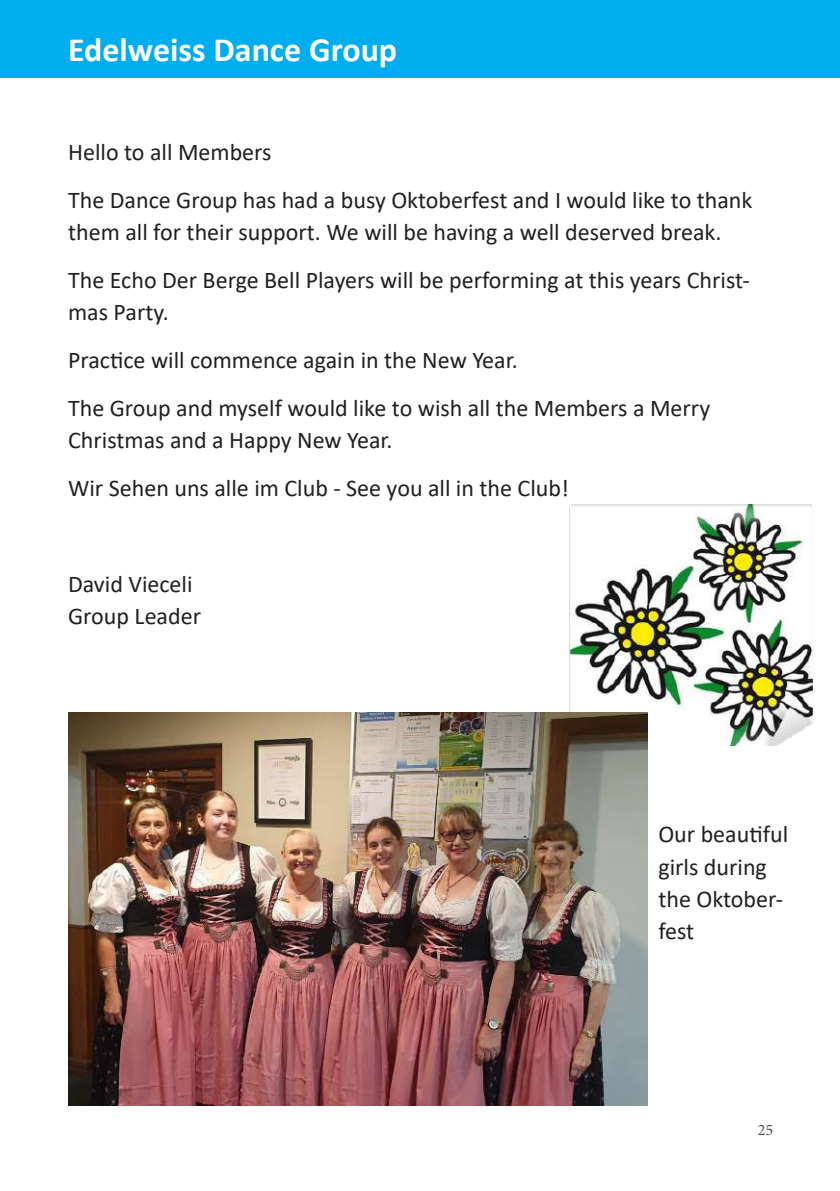
<style>
.page{position:relative;width:840px;height:1191px;background:#fff}
.page>*{position:absolute;margin:0;border:0;box-sizing:border-box;transform-origin:0 0}
.t1{font:700 34px "Calibri";color:#fff}
.t2{font:24px/48px "Calibri";color:#231f20}
.t3{font:16px "Minion Pro";color:#4b4c4d}
</style>
<div class="page">
<div style="left:0;top:0;width:839px;height:78px;background:#00aeef"></div>
<img style="left:569px;top:505px;width:243px;height:241px">
<img style="left:68px;top:712px;width:578px;height:394px">
<h1 class="t1" style="left:68px;top:26px;width:330px">Edelweiss Dance Group</h1>
<p class="t2" style="left:68px;top:127px;width:685px">Hello to all Members<br>The Dance Group has had a busy Oktoberfest and I would like to thank</p>
<p class="t2" style="left:68px;top:207px;width:682px">them all for their support. We will be having a well deserved break.<br>The Echo Der Berge Bell Players will be performing at this years Christ-</p>
<p class="t2" style="left:68px;top:287px;width:643px">mas Party.<br>Practice will commence again in the New Year.<br>The Group and myself would like to wish all the Members a Merry</p>
<p class="t2" style="left:68px;top:415px;width:502px">Christmas and a Happy New Year.<br>Wir Sehen uns alle im Club - See you all in the Club!</p>
<p class="t2" style="left:68px;top:567px;width:134px;line-height:32px">David Vieceli<br>Group Leader</p>
<p class="t2" style="left:658px;top:818px;width:131px;line-height:32px">Our beautiful girls during the Oktober&shy;fest</p>
<p class="t3" style="left:757px;top:1118px;width:17px">25</p>
</div>
